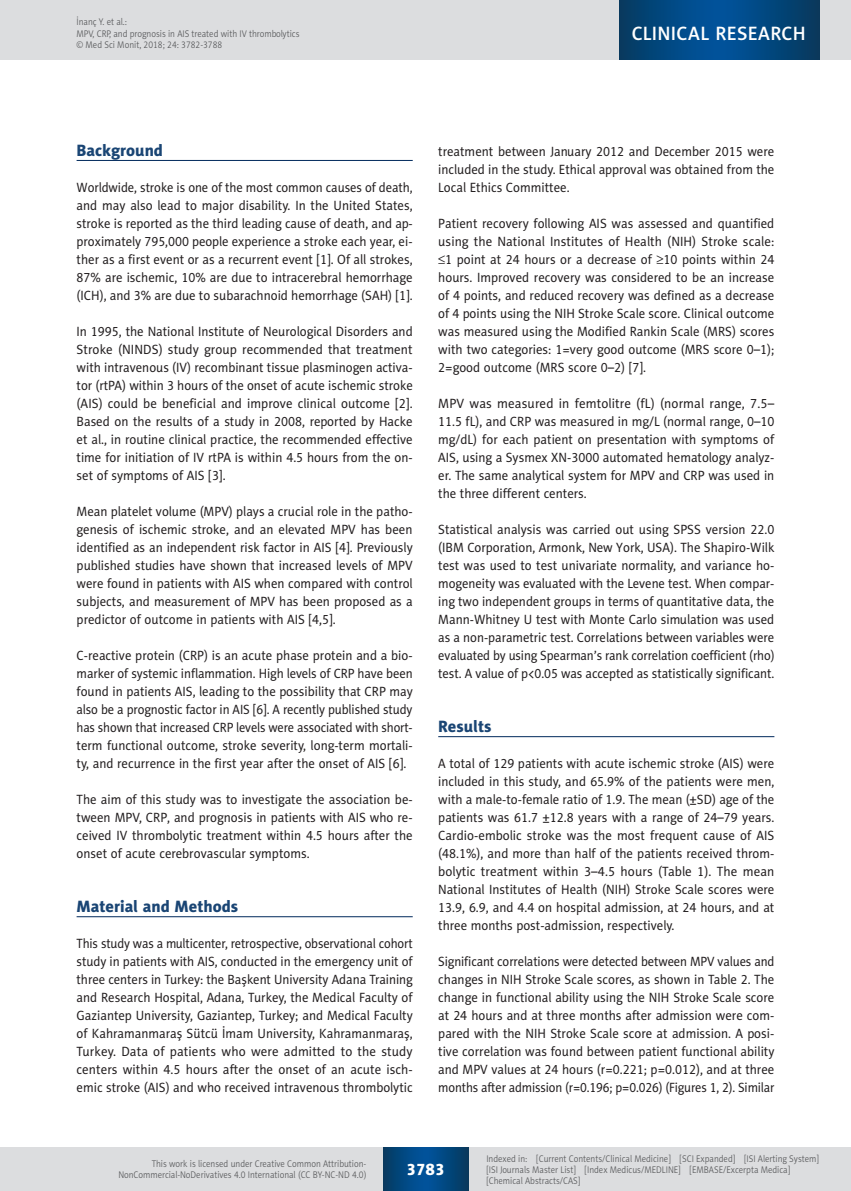
<style>
.page{position:relative;width:851px;height:1191px;background:#fff}
.page>*{position:absolute;margin:0;border:0;box-sizing:border-box;transform-origin:0 0}
.t1{font:19.5px "Naomi Sans EFN Medium";letter-spacing:.015em;color:#fff}
.MSM_Headline_1{font:16.5px "Naomi Sans EFN Heavy";color:#1a4574}
.t2{font:16.5px "Naomi Sans EFN Heavy";color:#fff}
.MSM_Body{font:13.5px/18px "Naomi Sans EFN";color:#231f20;text-align:justify;scale:.95 1}
.MSM_Body-2{font:13.5px/18px "Naomi Sans EFN";color:#231f20;text-align:justify;scale:.93 1}
.MSM_Body-3{font:13.5px/18px "Naomi Sans EFN";color:#231f20;text-align:justify;scale:.94 1}
.MSM_Body-4{font:13.5px/18px "Naomi Sans EFN";color:#231f20;text-align:justify}
.MSM_pagina_zywa{font:9.75px/11.2px "Naomi Sans EFN Light";color:#57585a;scale:.9 1}
.MSM_pagina_sygnatura{font:9.75px "Naomi Sans EFN Light";color:#57585a;scale:.9 1}
.s1{font-family:"Standard Sym L"}
</style>
<div class="page">
<hr style="left:77px;top:160px;width:335px;height:1px;background:#00295c">
<hr style="left:77px;top:916px;width:335px;height:1px;background:#00295c">
<hr style="left:438px;top:736px;width:336px;height:1px;background:#00295c">
<div style="left:0;top:1148px;width:850px;height:43px;background:#dcdddf"></div>
<svg style="left:383px;top:1147px;width:85px;height:43px;background:#02477e"></svg>
<div style="left:0;top:0;width:850px;height:60px;background:#dcdddf"></div>
<svg style="left:619px;top:0;width:200px;height:60px;background:#02477e"></svg>
<p class="MSM_pagina_zywa" style="left:77px;top:16px;width:249px">İnanç Y. et al.:<br>MPV, CRP, and prognosis in AIS treated with IV thrombolytics</p>
<p class="MSM_pagina_sygnatura" style="left:77px;top:39px;width:163px">© Med Sci Monit, 2018; 24: 3782-3788</p>
<h1 class="t1" style="left:631px;top:22px;width:175px">CLINICAL RESEARCH</h1>
<p class="MSM_Headline_1" style="left:77px;top:140px;width:88px">Background</p>
<p class="MSM_Body-3" style="left:77px;top:178px;width:359px">Worldwide, stroke is one of the most common causes of death, and may also lead to major disability. In the United States, stroke is reported as the third leading cause of death, and ap&shy;proximately 795,000 people experience a stroke each year, ei&shy;ther as a first event or as a recurrent event [1]. Of all strokes, 87% are ischemic, 10% are due to intracerebral hemorrhage (ICH), and 3% are due to subarachnoid hemorrhage (SAH) [1].</p>
<p class="MSM_Body" style="left:77px;top:322px;width:355px">In 1995, the National Institute of Neurological Disorders and Stroke (NINDS) study group recommended that treatment with intravenous (IV) recombinant tissue plasminogen activa&shy;tor (rtPA) within 3 hours of the onset of acute ischemic stroke (AIS) could be beneficial and improve clinical outcome [2].<br>Based on the results of a study in 2008, reported by Hacke et al., in routine clinical practice, the recommended effective time for initiation of IV rtPA is within 4.5 hours from the on&shy;set of symptoms of AIS [3].</p>
<p class="MSM_Body" style="left:77px;top:502px;width:355px">Mean platelet volume (MPV) plays a crucial role in the patho&shy;genesis of ischemic stroke, and an elevated MPV has been identified as an independent risk factor in AIS [4]. Previously published studies have shown that increased levels of MPV were found in patients with AIS when compared with control subjects, and measurement of MPV has been proposed as a predictor of outcome in patients with AIS [4,5].</p>
<p class="MSM_Body" style="left:77px;top:646px;width:355px">C-reactive protein (CRP) is an acute phase protein and a bio&shy;marker of systemic inflammation. High levels of CRP have been found in patients AIS, leading to the possibility that CRP may also be a prognostic factor in AIS [6]. A recently published study has shown that increased CRP levels were associated with short&shy;term functional outcome, stroke severity, long-term mortali&shy;ty, and recurrence in the first year after the onset of AIS [6].</p>
<p class="MSM_Body" style="left:77px;top:790px;width:355px">The aim of this study was to investigate the association be&shy;tween MPV, CRP, and prognosis in patients with AIS who re&shy;ceived IV thrombolytic treatment within 4.5 hours after the onset of acute cerebrovascular symptoms.</p>
<p class="MSM_Headline_1" style="left:77px;top:896px;width:163px">Material and Methods</p>
<p class="MSM_Body-2" style="left:77px;top:934px;width:363px">This study was a multicenter, retrospective, observational cohort study in patients with AIS, conducted in the emergency unit of three centers in Turkey: the Başkent University Adana Training and Research Hospital, Adana, Turkey, the Medical Faculty of Gaziantep University, Gaziantep, Turkey; and Medical Faculty of Kahramanmaraş Sütcü İmam University, Kahramanmaraş, Turkey. Data of patients who were admitted to the study centers within 4.5 hours after the onset of an acute isch&shy;emic stroke (AIS) and who received intravenous thrombolytic</p>
<p class="MSM_Body" style="left:438px;top:142px;width:355px">treatment between January 2012 and December 2015 were included in the study. Ethical approval was obtained from the Local Ethics Committee.</p>
<p class="MSM_Body" style="left:438px;top:214px;width:355px">Patient recovery following AIS was assessed and quantified using the National Institutes of Health (NIH) Stroke scale: <span class="s1">£</span>1 point at 24 hours or a decrease of <span class="s1">³</span>10 points within 24 hours. Improved recovery was considered to be an increase of 4 points, and reduced recovery was defined as a decrease of 4 points using the NIH Stroke Scale score. Clinical outcome was measured using the Modified Rankin Scale (MRS) scores with two categories: 1=very good outcome (MRS score 0–1); 2=good outcome (MRS score 0–2) [7].</p>
<p class="MSM_Body-4" style="left:438px;top:394px;width:337px">MPV was measured in femtolitre (fL) (normal range, 7.5– 11.5 fL), and CRP was measured in mg/L (normal range, 0–10 mg/dL) for each patient on presentation with symptoms of AIS, using a Sysmex XN-3000 automated hematology analyz&shy;er. The same analytical system for MPV and CRP was used in the three different centers.</p>
<p class="MSM_Body" style="left:438px;top:520px;width:355px">Statistical analysis was carried out using SPSS version 22.0 (IBM Corporation, Armonk, New York, USA). The Shapiro-Wilk test was used to test univariate normality, and variance ho&shy;mogeneity was evaluated with the Levene test. When compar&shy;ing two independent groups in terms of quantitative data, the Mann-Whitney U test with Monte Carlo simulation was used as a non-parametric test. Correlations between variables were evaluated by using Spearman’s rank correlation coefficient (rho) test. A value of p&lt;0.05 was accepted as statistically significant.</p>
<p class="MSM_Headline_1" style="left:438px;top:716px;width:55px">Results</p>
<p class="MSM_Body" style="left:438px;top:754px;width:355px">A total of 129 patients with acute ischemic stroke (AIS) were included in this study, and 65.9% of the patients were men, with a male-to-female ratio of 1.9. The mean (±SD) age of the patients was 61.7 ±12.8 years with a range of 24–79 years.<br>Cardio-embolic stroke was the most frequent cause of AIS (48.1%), and more than half of the patients received throm&shy;bolytic treatment within 3–4.5 hours (Table 1). The mean National Institutes of Health (NIH) Stroke Scale scores were 13.9, 6.9, and 4.4 on hospital admission, at 24 hours, and at three months post-admission, respectively.</p>
<p class="MSM_Body-2" style="left:438px;top:952px;width:363px">Significant correlations were detected between MPV values and changes in NIH Stroke Scale scores, as shown in Table 2. The change in functional ability using the NIH Stroke Scale score at 24 hours and at three months after admission were com&shy;pared with the NIH Stroke Scale score at admission. A posi&shy;tive correlation was found between patient functional ability and MPV values at 24 hours (r=0.221; p=0.012), and at three months after admission (r=0.196; p=0.026) (Figures 1, 2). Similar</p>
<p class="MSM_pagina_zywa" style="left:118px;top:1158px;width:277px;text-align:right">This work is licensed under Creative Common Attribution-<br>NonCommercial-NoDerivatives 4.0 International (CC BY-NC-ND 4.0)</p>
<p class="t2" style="left:406px;top:1159px;width:40px">3783</p>
<p class="MSM_pagina_zywa" style="left:486px;top:1152px;width:371px">Indexed in: [Current Contents/Clinical Medicine] [SCI Expanded] [ISI Alerting System] [ISI Journals Master List] [Index Medicus/MEDLINE] [EMBASE/Excerpta Medica] [Chemical Abstracts/CAS]</p>
</div>
